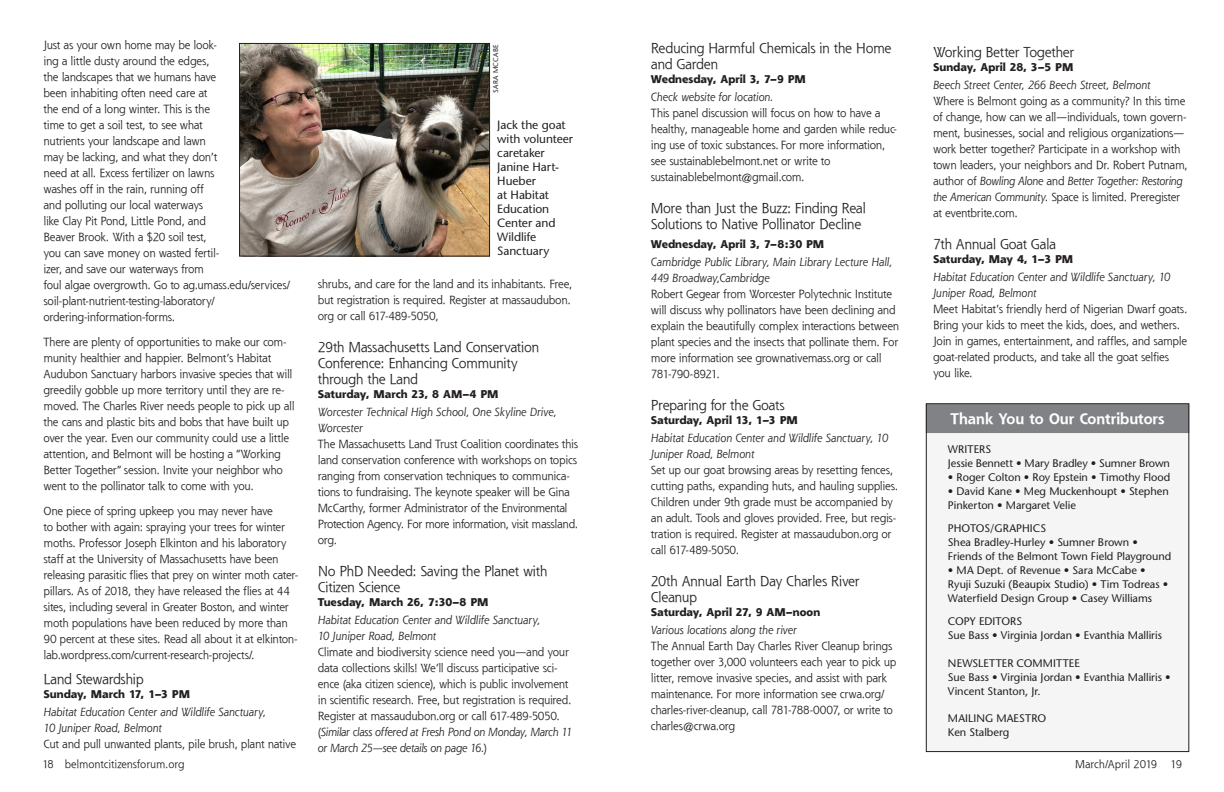
<style>
.page{position:relative;width:1224px;height:792px;background:#fff}
.page>*{position:absolute;margin:0;border:0;box-sizing:border-box;transform-origin:0 0}
.box_top_no_space{font:700 15px "Shannon";letter-spacing:-.005em;color:#fff}
.Calendar_H1{font:14px/16px "Shannon";letter-spacing:-.03em;color:#231f20}
.caption_big{font:12px/14px "Stone Sans";letter-spacing:-.005em;color:#231f20}
.Calendar_body_text{font:11.5px/16px "Shannon";letter-spacing:-.03em;color:#231f20}
.calendar_event_locat{font:italic 11.5px/16px "Shannon";letter-spacing:-.005em;color:#231f20}
.box_body{font:11px/14px "Stone Sans";color:#231f20}
.Calendar_Date{font:800 11px "Shannon";color:#231f20}
.t1{font:11px "Shannon";letter-spacing:-.01em;color:#231f20}
.photo_credit{font:7px "Stone Sans";letter-spacing:.03em;color:#231f20}
.s1{font-style:italic}
.s2{font-size:9px;color:#fff}
</style>
<div class="page">
<div style="left:926px;top:404px;width:263px;height:348px;background:#f5f5f6"></div>
<div style="left:926px;top:404px;width:263px;height:29px;background:#808285"></div>
<div style="left:926px;top:403px;width:263px;height:349px;border:1px solid #231f20"></div>
<img style="left:241px;top:45px;width:247px;height:209px">
<div style="left:239px;top:43px;width:251px;height:213px;border:1px solid #231f20"></div>
<p class="Calendar_body_text" style="left:44px;top:37px;width:248px">Just as your own home may be look-<br>ing a little dusty around the edges,<br>the landscapes that we humans have<br>been inhabiting often need care at<br>the end of a long winter. This is the<br>time to get a soil test, to see what<br>nutrients your landscape and lawn<br>may be lacking, and what they don’t<br>need at all. Excess fertilizer on lawns<br>washes off in the rain, running off<br>and polluting our local waterways<br>like Clay Pit Pond, Little Pond, and<br>Beaver Brook. With a $20 soil test,<br>you can save money on wasted fertil-<br>izer, and save our waterways from<br>foul algae overgrowth. Go to ag.umass.edu/services/ soil-plant-nutrient-testing-laboratory/ ordering-information-forms.</p>
<p class="Calendar_body_text" style="left:44px;top:334px;width:253px">There are plenty of opportunities to make our com&shy;munity healthier and happier. Belmont’s Habitat Audubon Sanctuary harbors invasive species that will greedily gobble up more territory until they are re&shy;moved. The Charles River needs people to pick up all the cans and plastic bits and bobs that have built up over the year. Even our community could use a little attention, and Belmont will be hosting a “Working Better Together” session. Invite your neighbor who went to the pollinator talk to come with you.</p>
<p class="Calendar_body_text" style="left:44px;top:503px;width:256px">One piece of spring upkeep you may never have<br>to bother with again: spraying your trees for winter moths. Professor Joseph Elkinton and his laboratory staff at the University of Massachusetts have been releasing parasitic flies that prey on winter moth cater&shy;pillars. As of 2018, they have released the flies at 44 sites, including several in Greater Boston, and winter moth populations have been reduced by more than 90 percent at these sites. Read all about it at elkinton&shy;lab.wordpress.com/current-research-projects/.</p>
<p class="Calendar_H1" style="left:44px;top:671px;width:102px">Land Stewardship</p>
<p class="Calendar_Date" style="left:44px;top:687px;width:148px">Sunday, March 17, 1–3 PM</p>
<p class="calendar_event_locat" style="left:44px;top:704px;width:224px">Habitat Education Center and Wildlife Sanctuary,<br>10 Juniper Road, Belmont</p>
<p class="Calendar_body_text" style="left:44px;top:736px;width:254px">Cut and pull unwanted plants, pile brush, plant native</p>
<p class="photo_credit" style="left:492px;top:92px;width:50px;rotate:-90deg">SARA MCCABE</p>
<p class="caption_big" style="left:497px;top:118px;width:77px">Jack the goat with volunteer caretaker<br>Janine Hart-<br>Hueber<br>at Habitat<br>Education<br>Center and<br>Wildlife<br>Sanctuary</p>
<p class="Calendar_body_text" style="left:318px;top:275px;width:256px">shrubs, and care for the land and its inhabitants. Free, but registration is required. Register at massaudubon. org or call 617-489-5050,</p>
<p class="Calendar_H1" style="left:318px;top:338px;width:223px">29th Massachusetts Land Conservation<br>Conference: Enhancing Community through the Land</p>
<p class="Calendar_Date" style="left:318px;top:386px;width:182px">Saturday, March 23, 8 AM–4 PM</p>
<p class="calendar_event_locat" style="left:318px;top:403px;width:240px">Worcester Technical High School, One Skyline Drive,<br>Worcester</p>
<p class="Calendar_body_text" style="left:318px;top:435px;width:262px">The Massachusetts Land Trust Coalition coordinates this land conservation conference with workshops on topics ranging from conservation techniques to communica&shy;tions to fundraising. The keynote speaker will be Gina McCarthy, former Administrator of the Environmental Protection Agency. For more information, visit massland. org.</p>
<p class="Calendar_H1" style="left:318px;top:562px;width:231px">No PhD Needed: Saving the Planet with<br>Citizen Science</p>
<p class="Calendar_Date" style="left:318px;top:594px;width:172px">Tuesday, March 26, 7:30–8 PM</p>
<p class="calendar_event_locat" style="left:318px;top:611px;width:224px">Habitat Education Center and Wildlife Sanctuary,<br>10 Juniper Road, Belmont</p>
<p class="Calendar_body_text" style="left:318px;top:643px;width:256px">Climate and biodiversity science need you—and your data collections skills! We’ll discuss participative sci&shy;ence (aka citizen science), which is public involvement in scientific research. Free, but registration is required.<br>Register at massaudubon.org or call 617-489-5050. (<span class="s1">Similar class offered at Fresh Pond on Monday, March 11 or March 25—see details on page 16.</span>)</p>
<p class="Calendar_H1" style="left:651px;top:40px;width:242px">Reducing Harmful Chemicals in the Home and Garden</p>
<p class="Calendar_Date" style="left:651px;top:72px;width:157px">Wednesday, April 3, 7–9 PM</p>
<p class="calendar_event_locat" style="left:651px;top:89px;width:124px">Check website for location.</p>
<p class="Calendar_body_text" style="left:651px;top:105px;width:248px">This panel discussion will focus on how to have a healthy, manageable home and garden while reduc&shy;ing use of toxic substances.<span class="s2">.</span>For more information, see sustainablebelmont.net or write to sustainablebelmont@gmail.com.</p>
<p class="Calendar_H1" style="left:651px;top:200px;width:217px">More than Just the Buzz: Finding Real<br>Solutions to Native Pollinator Decline</p>
<p class="Calendar_Date" style="left:651px;top:237px;width:175px">Wednesday, April 3, 7–8:30 PM</p>
<p class="calendar_event_locat" style="left:651px;top:253px;width:243px">Cambridge Public Library, Main Library Lecture Hall,<br>449 Broadway,Cambridge</p>
<p class="Calendar_body_text" style="left:651px;top:286px;width:250px">Robert Gegear from Worcester Polytechnic Institute will discuss why pollinators have been declining and explain the beautifully complex interactions between plant species and the insects that pollinate them. For more information see grownativemass.org or call 781-790-8921.</p>
<p class="Calendar_H1" style="left:651px;top:397px;width:135px">Preparing for the Goats</p>
<p class="Calendar_Date" style="left:651px;top:413px;width:149px">Saturday, April 13, 1–3 PM</p>
<p class="calendar_event_locat" style="left:651px;top:429px;width:239px">Habitat Education Center and Wildlife Sanctuary, 10<br>Juniper Road, Belmont</p>
<p class="Calendar_body_text" style="left:651px;top:462px;width:249px">Set up our goat browsing areas by resetting fences, cutting paths, expanding huts, and hauling supplies.<br>Children under 9th grade must be accompanied by an adult. Tools and gloves provided. Free, but regis&shy;tration is required. Register at massaudubon.org or call 617-489-5050.</p>
<p class="Calendar_H1" style="left:651px;top:573px;width:210px">20th Annual Earth Day Charles River<br>Cleanup</p>
<p class="Calendar_Date" style="left:651px;top:605px;width:171px">Saturday, April 27, 9 AM–noon</p>
<p class="calendar_event_locat" style="left:651px;top:621px;width:148px">Various locations along the river</p>
<p class="Calendar_body_text" style="left:651px;top:638px;width:247px">The Annual Earth Day Charles River Cleanup brings together over 3,000 volunteers each year to pick up litter, remove invasive species, and assist with park maintenance. For more information see crwa.org/ charles-river-cleanup, call 781-788-0007, or write to charles@crwa.org</p>
<p class="Calendar_H1" style="left:933px;top:44px;width:143px">Working Better Together</p>
<p class="Calendar_Date" style="left:933px;top:60px;width:142px">Sunday, April 28, 3–5 PM</p>
<p class="calendar_event_locat" style="left:933px;top:77px;width:219px">Beech Street Center, 266 Beech Street, Belmont</p>
<p class="Calendar_body_text" style="left:933px;top:93px;width:256px">Where is Belmont going as a community? In this time of change, how can we all—individuals, town govern&shy;ment, businesses, social and religious organizations— work better together? Participate in a workshop with town leaders, your neighbors and Dr. Robert Putnam, author of <span class="s1">Bowling Alone</span> and <span class="s1">Better Together: Restoring the American Community</span>. Space is limited. Preregister at eventbrite.com.</p>
<p class="Calendar_H1" style="left:933px;top:236px;width:125px">7th Annual Goat Gala</p>
<p class="Calendar_Date" style="left:933px;top:252px;width:142px">Saturday, May 4, 1–3 PM</p>
<p class="calendar_event_locat" style="left:933px;top:269px;width:239px">Habitat Education Center and Wildlife Sanctuary, 10<br>Juniper Road, Belmont</p>
<p class="Calendar_body_text" style="left:933px;top:301px;width:256px">Meet Habitat’s friendly herd of Nigerian Dwarf goats.<br>Bring your kids to meet the kids, does, and wethers.<br>Join in games, entertainment, and raffles, and sample goat-related products, and take all the goat selfies you like.</p>
<p class="box_top_no_space" style="left:951px;top:410px;width:215px">Thank You to Our Contributors</p>
<p class="box_body" style="left:948px;top:442px;width:45px">WRITERS</p>
<p class="box_body" style="left:948px;top:456px;width:224px">Jessie Bennett • Mary Bradley • Sumner Brown</p>
<p class="box_body" style="left:948px;top:470px;width:224px">• Roger Colton • Roy Epstein • Timothy Flood</p>
<p class="box_body" style="left:948px;top:484px;width:222px">• David Kane • Meg Muckenhoupt • Stephen<br>Pinkerton • Margaret Velie</p>
<p class="box_body" style="left:948px;top:521px;width:100px">PHOTOS/GRAPHICS</p>
<p class="box_body" style="left:948px;top:535px;width:225px">Shea Bradley-Hurley • Sumner Brown •<br>Friends of the Belmont Town Field Playground</p>
<p class="box_body" style="left:948px;top:563px;width:222px">• MA Dept. of Revenue • Sara McCabe •<br>Ryuji Suzuki (Beaupix Studio) • Tim Todreas •<br>Waterfield Design Group • Casey Williams</p>
<p class="box_body" style="left:948px;top:614px;width:76px">COPY EDITORS</p>
<p class="box_body" style="left:948px;top:628px;width:216px">Sue Bass • Virginia Jordan • Evanthia Malliris</p>
<p class="box_body" style="left:948px;top:656px;width:133px">NEWSLETTER COMMITTEE</p>
<p class="box_body" style="left:948px;top:670px;width:224px">Sue Bass • Virginia Jordan • Evanthia Malliris •<br>Vincent Stanton, Jr.</p>
<p class="box_body" style="left:948px;top:711px;width:100px">MAILING MAESTRO</p>
<p class="box_body" style="left:948px;top:725px;width:63px">Ken Stalberg</p>
<p class="t1" style="left:42px;top:757px;width:144px">18 belmontcitizensforum.org</p>
<p class="t1" style="left:1075px;top:757px;width:108px">March/April 2019 19</p>
</div>
